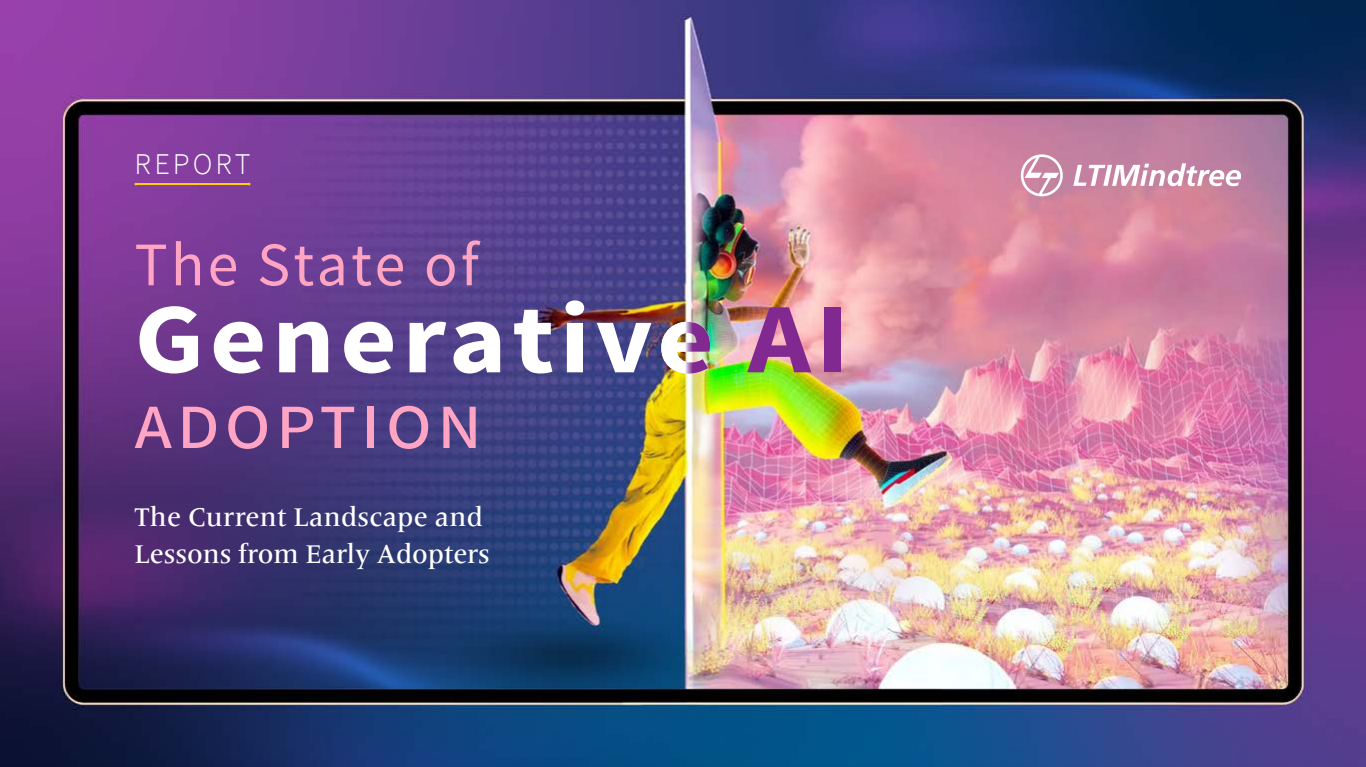
<style>
.page{position:relative;width:1366px;height:767px;background:#fff}
.page>*{position:absolute;margin:0;border:0;box-sizing:border-box;transform-origin:0 0}
.t1{font:700 99.6px "Source Sans Pro";letter-spacing:.05em;color:#fff;scale:1.1 1}
.t2{font:79.7px "Source Sans Pro";color:#ffa4c2}
.t3{font:62px "Source Sans Pro";letter-spacing:.05em;color:#ffa4c2}
.t4{font:300 30.1px "Source Sans Pro";letter-spacing:.1em;color:#fff}
.t5{font:500 26.8px/37.5px "Frutiger Serif LT Pro";color:#fff}
.s1{color:#812990}
</style>
<div class="page">
<img style="left:0;top:0;width:1366px;height:767px">
<svg style="left:1021px;top:154px;width:42px;height:42px"></svg>
<svg style="left:1073px;top:163px;width:168px;height:23px"></svg>
<hr style="left:136px;top:184px;width:113px;height:1px;background:#ffcd02">
<img style="left:661px;top:322px;width:49px;height:52px">
<p class="t4" style="left:134px;top:145px;width:118px">REPORT</p>
<h3 class="t3" style="left:134px;top:226px;width:346px">The State of</h3>
<h1 class="t1" style="left:134px;top:275px;width:651px">Generative <span class="s1">AI</span></h1>
<h2 class="t2" style="left:134px;top:372px;width:350px">adoption</h2>
<p class="t5" style="left:134px;top:498px;width:357px">The Current Landscape and<br>Lessons from Early Adopters</p>
</div>
